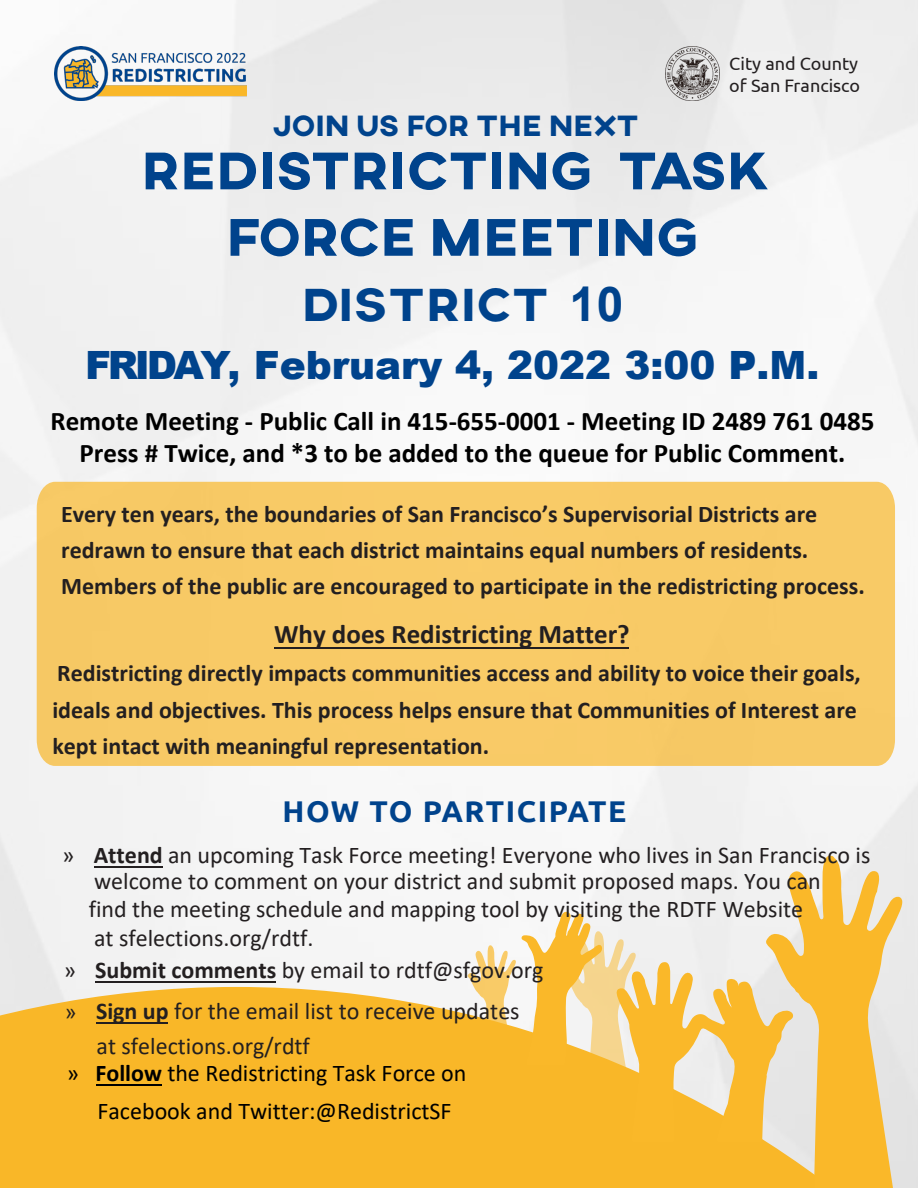
<style>
.page{position:relative;width:918px;height:1188px;background:#fff}
.page>*{position:absolute;margin:0;border:0;box-sizing:border-box;transform-origin:0 0}
.t1{font:800 54px/66.4px "AXIS";letter-spacing:.01em;color:#00438c;text-align:center}
.t2{font:49.5px "Axis";letter-spacing:.01em;color:#00438c}
.t3{font:900 39px "Arial";color:#00438c}
.t4{font:800 30px "AXIS";letter-spacing:.01em;color:#00438c}
.Title_1{font:700 30px "Ubuntu";letter-spacing:.05em;color:#00438c}
.t5{font:700 27px/32.4px "Calibri";color:#000;text-align:center}
.t6{font:700 27px "Calibri";color:#231f20}
.t7{font:700 24px/36px "Calibri";color:#231f20}
.t8{font:24px/25.3px "Calibri";color:#231f20}
.t9{font:24px/38px "Calibri";color:#000}
.t10{font:18px/21.6px "Ubuntu";color:#231f20}
.s1{font-family:"Arial";font-weight:700;font-size:48px}
.s2{font-style:inherit}
.s3{font-weight:700}
.s4{font-family:"Arial";font-size:21px}
</style>
<div class="page">
<img style="left:0;top:0;width:918px;height:987px">
<div style="left:37px;top:482px;width:858px;height:284px;background:#f8ca66"></div>
<div style="left:0;top:987px;width:918px;height:201px;background:#f9b728"></div>
<hr style="left:275px;top:647px;width:354px;height:2px;background:#231f20">
<img style="left:54px;top:47px;width:192px;height:54px">
<img style="left:665px;top:46px;width:55px;height:55px">
<svg style="left:765px;top:855px;width:138px;height:333px;background:#f2cc77"></svg>
<svg style="left:467px;top:911px;width:327px;height:231px"></svg>
<hr style="left:94px;top:866px;width:68px;height:2px;background:#231f20">
<hr style="left:96px;top:981px;width:180px;height:2px;background:#231f20">
<hr style="left:96px;top:1022px;width:72px;height:1px;background:#231f20">
<hr style="left:96px;top:1084px;width:66px;height:2px;background:#000">
<p class="t10" style="left:729px;top:52px;width:132px">City and County of San Francisco</p>
<p class="t4" style="left:272px;top:106px;width:367px">JOIN US FOR THE NEXT</p>
<p class="t1" style="left:142px;top:140px;width:629px">REDISTRICTING TASK<br>FORCE MEETING</p>
<p class="t2" style="left:301px;top:275px;width:324px">DISTRICT <span class="s1">10</span></p>
<p class="t3" style="left:85px;top:337px;width:736px">FRIDAY, February 4, 2022 3:00 P.M.</p>
<p class="t5" style="left:50px;top:405px;width:825px">Remote Meeting - Public Call in 415-6<span class="s2">5</span>5-0001 - Meeting ID 2489 761 0485<br>Press # Twice, and *3 to be added to the queue for Public Comment.</p>
<p class="t7" style="left:61px;top:496px;width:805px">Every ten years, the boundaries of San Francisco’s Supervisorial Districts are redrawn to ensure that each district maintains equal numbers of residents.<br>Members of the public are encouraged to participate in the redistricting process.</p>
<p class="t6" style="left:274px;top:615px;width:357px">Why does Redistricting Matter?</p>
<p class="t7" style="left:52px;top:655px;width:810px;line-height:36.6px">Redistricting directly impacts communities access and ability to voice their goals, ideals and objectives. This process helps ensure that Communities of Interest are kept intact with meaningful representation.</p>
<p class="Title_1" style="left:283px;top:793px;width:345px">HOW TO PARTICIPATE</p>
<p class="t8" style="left:94px;top:842px;width:778px;text-indent:-32px">» <span class="s3">Attend</span> an upcoming Task Force meeting! Everyone who lives in San Francisco is welcome to comment on your district and submit proposed maps. You can</p>
<p class="t8" style="left:89px;top:894px;width:716px;line-height:28.8px">find the meeting schedule and mapping tool by visiting the RDTF Website at sfelections.org/rdtf.</p>
<p class="t8" style="left:64px;top:957px;width:481px">» <span class="s3">Submit comments</span> by email to rdtf@sfgov.org</p>
<p class="t8" style="left:97px;top:993px;width:425px;line-height:35.1px;text-indent:-31px"><span class="s4">»</span> <span class="s3">Sign up</span> for the email list to receive updates at sfelections.org/rdtf</p>
<p class="t9" style="left:97px;top:1054px;width:371px;text-indent:-31px">» <span class="s3">Follow</span> the Redistricting Task Force on<br>Facebook and Twitter:@RedistrictSF</p>
</div>
